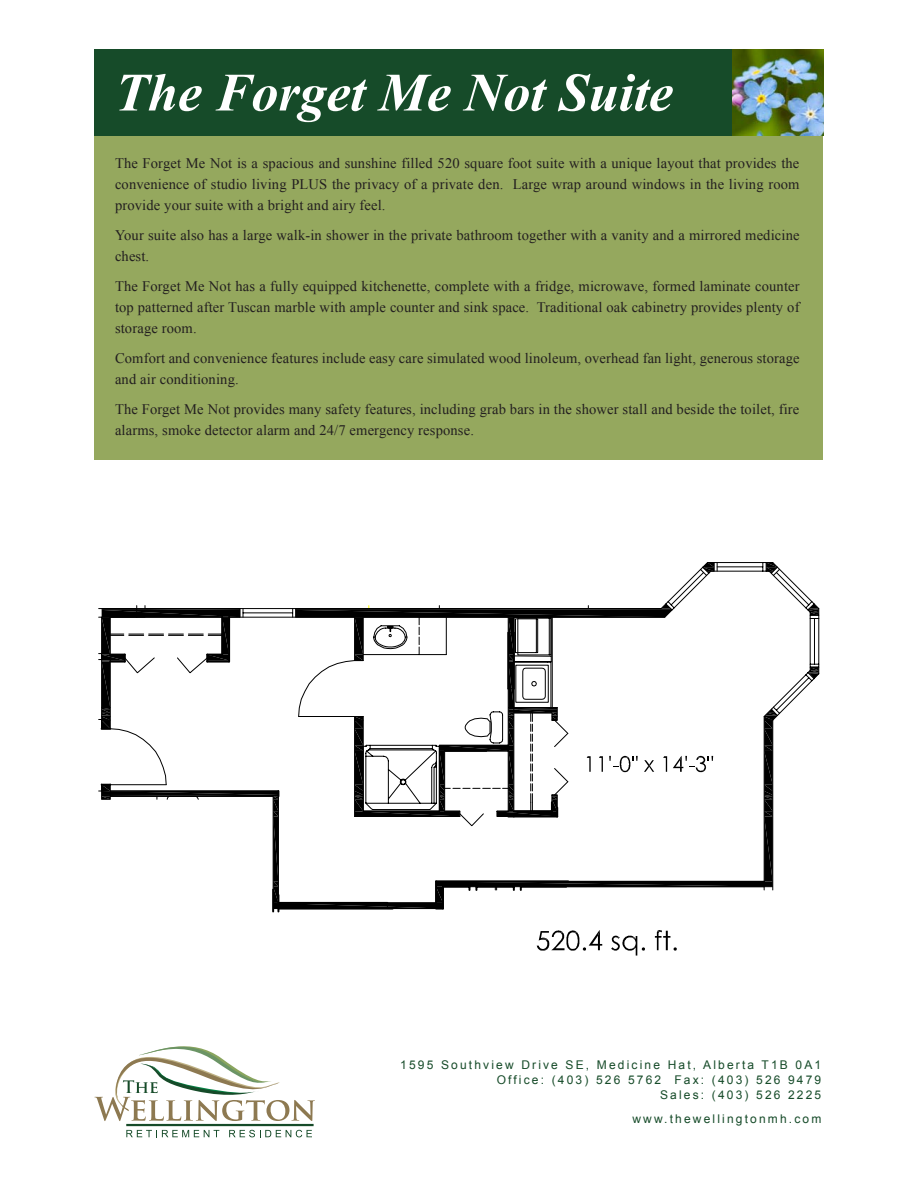
<style>
.page{position:relative;width:918px;height:1188px;background:#fff}
.page>*{position:absolute;margin:0;border:0;box-sizing:border-box;transform-origin:0 0}
.t1{font:italic 700 54px "Times New Roman";color:#fff}
.t2{font:14.55px/21px "Times New Roman";letter-spacing:.01em;color:#231f20}
.t3{font:12px/15px "Arial";letter-spacing:.18em;color:#164b29;text-align:right}
</style>
<div class="page">
<div style="left:94px;top:50px;width:730px;height:410px;background:#95a85e"></div>
<div style="left:94px;top:50px;width:730px;height:86px;background:#164b29"></div>
<svg style="left:94px;top:1046px;width:221px;height:75px"></svg>
<hr style="left:126px;top:1124px;width:188px;height:2px;background:#164b29">
<svg style="left:126px;top:1130px;width:93px;height:7px"></svg>
<svg style="left:229px;top:1130px;width:83px;height:7px"></svg>
<svg style="left:718px;top:562px;width:102px;height:155px"></svg>
<svg style="left:703px;top:563px;width:11px;height:10px"></svg>
<svg style="left:766px;top:563px;width:11px;height:10px"></svg>
<svg style="left:808px;top:604px;width:11px;height:11px"></svg>
<svg style="left:808px;top:667px;width:11px;height:12px"></svg>
<svg style="left:537px;top:930px;width:65px;height:21px"></svg>
<svg style="left:611px;top:935px;width:34px;height:21px"></svg>
<svg style="left:655px;top:930px;width:22px;height:21px"></svg>
<svg style="left:99px;top:604px;width:678px;height:308px"></svg>
<img style="left:733px;top:50px;width:91px;height:86px">
<h1 class="t1" style="left:115px;top:55px;width:560px">The Forget Me Not Suite</h1>
<p class="t2" style="left:115px;top:153px;width:686px;text-align:justify">The Forget Me Not is a spacious and sunshine filled 520 square foot suite with a unique layout that provides the convenience of studio living PLUS the privacy of a private den. Large wrap around windows in the living room provide your suite with a bright and airy feel.</p>
<p class="t2" style="left:115px;top:225px;width:686px">Your suite also has a large walk-in shower in the private bathroom together with a vanity and a mirrored medicine chest.</p>
<p class="t2" style="left:115px;top:276px;width:686px;text-align:justify">The Forget Me Not has a fully equipped kitchenette, complete with a fridge, microwave, formed laminate counter top patterned after Tuscan marble with ample counter and sink space. Traditional oak cabinetry provides plenty of storage room.</p>
<p class="t2" style="left:115px;top:348px;width:686px">Comfort and convenience features include easy care simulated wood linoleum, overhead fan light, generous storage and air conditioning.</p>
<p class="t2" style="left:115px;top:399px;width:686px">The Forget Me Not provides many safety features, including grab bars in the shower stall and beside the toilet, fire alarms, smoke detector alarm and 24/7 emergency response.</p>
<p class="t3" style="left:400px;top:1057px;width:423px">1595 Southview Drive SE, Medicine Hat, Alberta T1B 0A1<br>Office: (403) 526 5762 Fax: (403) 526 9479<br>Sales: (403) 526 2225</p>
<p class="t3" style="left:632px;top:1111px;width:190px">www.thewellingtonmh.com</p>
</div>
